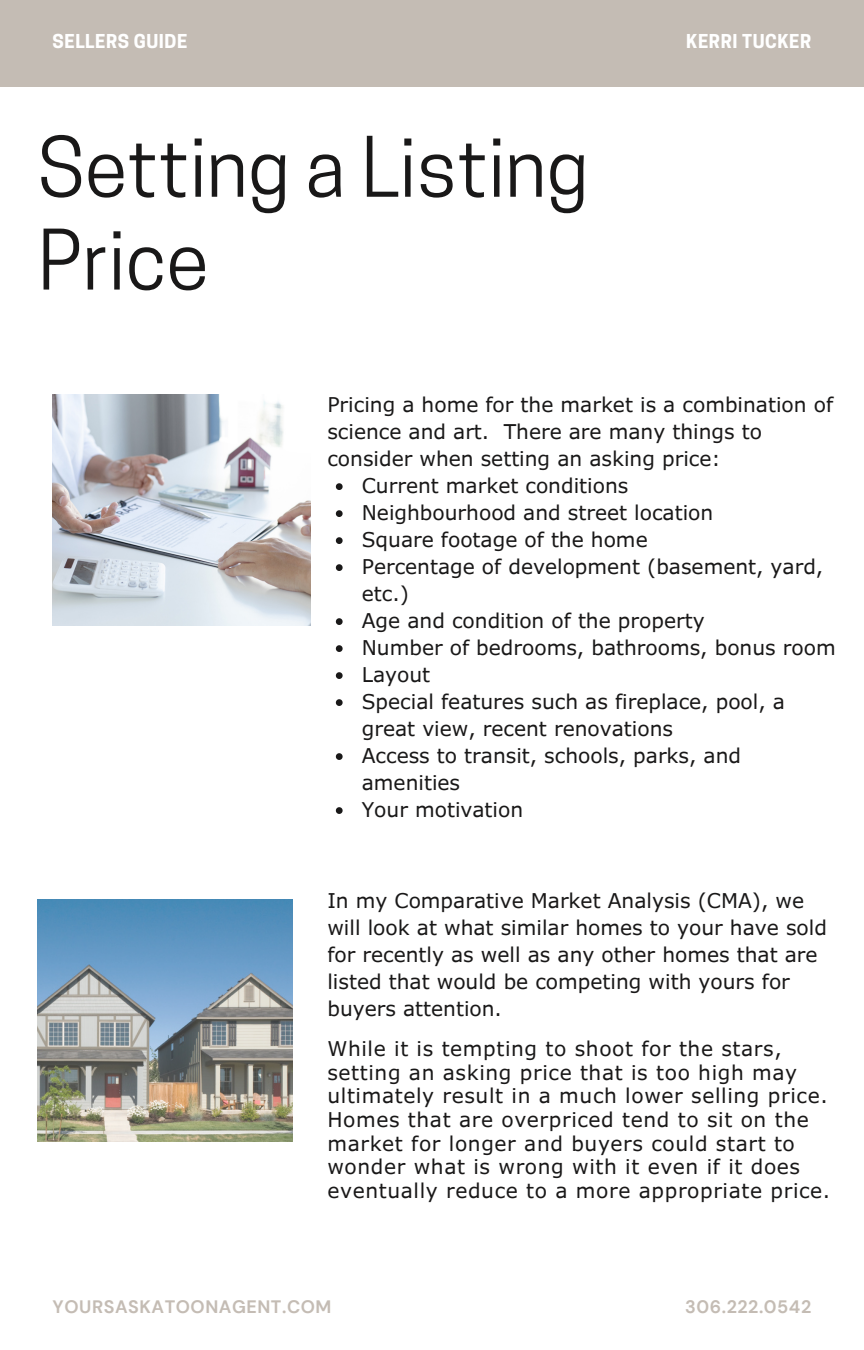
<style>
.page{position:relative;width:864px;height:1350px;background:#fff}
.page>*{position:absolute;margin:0;border:0;box-sizing:border-box;transform-origin:0 0}
.t1{font:78.08px/92.7px "Cooper Hewitt";color:#191818}
.t2{font:20.25px/27px "Verdana Pro";color:#191818}
.t3{font:20.25px/23.6px "Verdana Pro";letter-spacing:.03em;color:#191818}
.t4{font:700 18px "DM Sans";letter-spacing:.03em;color:#c4bcb4}
.t5{font:700 18px "Cooper Hewitt";letter-spacing:.03em;color:#fff}
</style>
<div class="page">
<div style="left:0;top:0;width:864px;height:86px;background:#c4bcb4"></div>
<img style="left:53px;top:395px;width:258px;height:231px">
<img style="left:38px;top:900px;width:255px;height:241px">
<svg style="left:336px;top:483px;width:7px;height:7px"></svg>
<svg style="left:336px;top:510px;width:7px;height:7px"></svg>
<svg style="left:336px;top:537px;width:7px;height:7px"></svg>
<svg style="left:336px;top:564px;width:7px;height:7px"></svg>
<svg style="left:336px;top:618px;width:7px;height:7px"></svg>
<svg style="left:336px;top:645px;width:7px;height:7px"></svg>
<svg style="left:336px;top:672px;width:7px;height:7px"></svg>
<svg style="left:336px;top:699px;width:7px;height:7px"></svg>
<svg style="left:336px;top:753px;width:7px;height:7px"></svg>
<svg style="left:336px;top:807px;width:7px;height:7px"></svg>
<h2 class="t5" style="left:53px;top:34px;width:136px">SELLERS GUIDE</h2>
<h1 class="t1" style="left:38px;top:131px;width:552px">Setting a Listing<br>Price</h1>
<p class="t5" style="left:686px;top:34px;width:127px">KERRI TUCKER</p>
<h2 class="t2" style="left:327px;top:391px;width:507px">Pricing a home for the market is a combination of science and art. There are many things to consider when setting an asking price:</h2>
<p class="t2" style="left:362px;top:472px;width:268px">Current market conditions</p>
<p class="t2" style="left:362px;top:499px;width:353px">Neighbourhood and street location</p>
<p class="t2" style="left:362px;top:526px;width:287px">Square footage of the home</p>
<p class="t2" style="left:362px;top:553px;width:463px">Percentage of development (basement, yard, etc.)</p>
<p class="t2" style="left:362px;top:607px;width:344px">Age and condition of the property</p>
<p class="t2" style="left:362px;top:634px;width:475px">Number of bedrooms, bathrooms, bonus room</p>
<p class="t2" style="left:362px;top:661px;width:70px">Layout</p>
<p class="t2" style="left:362px;top:688px;width:425px">Special features such as fireplace, pool, a great view, recent renovations</p>
<p class="t2" style="left:362px;top:742px;width:381px">Access to transit, schools, parks, and amenities</p>
<p class="t2" style="left:362px;top:796px;width:163px">Your motivation</p>
<h2 class="t2" style="left:327px;top:886px;width:501px">In my Comparative Market Analysis (CMA), we will look at what similar homes to your have sold for recently as well as any other homes that are listed that would be competing with yours for buyers attention.</h2>
<p class="t3" style="left:327px;top:1036px;width:504px">While it is tempting to shoot for the stars, setting an asking price that is too high may ultimately result in a much lower selling price.<br>Homes that are overpriced tend to sit on the market for longer and buyers could start to wonder what is wrong with it even if it does eventually reduce to a more appropriate price.</p>
<p class="t4" style="left:53px;top:1295px;width:280px">YOURSASKATOONAGENT.COM</p>
<p class="t4" style="left:685px;top:1295px;width:128px">306.222.0542</p>
</div>
